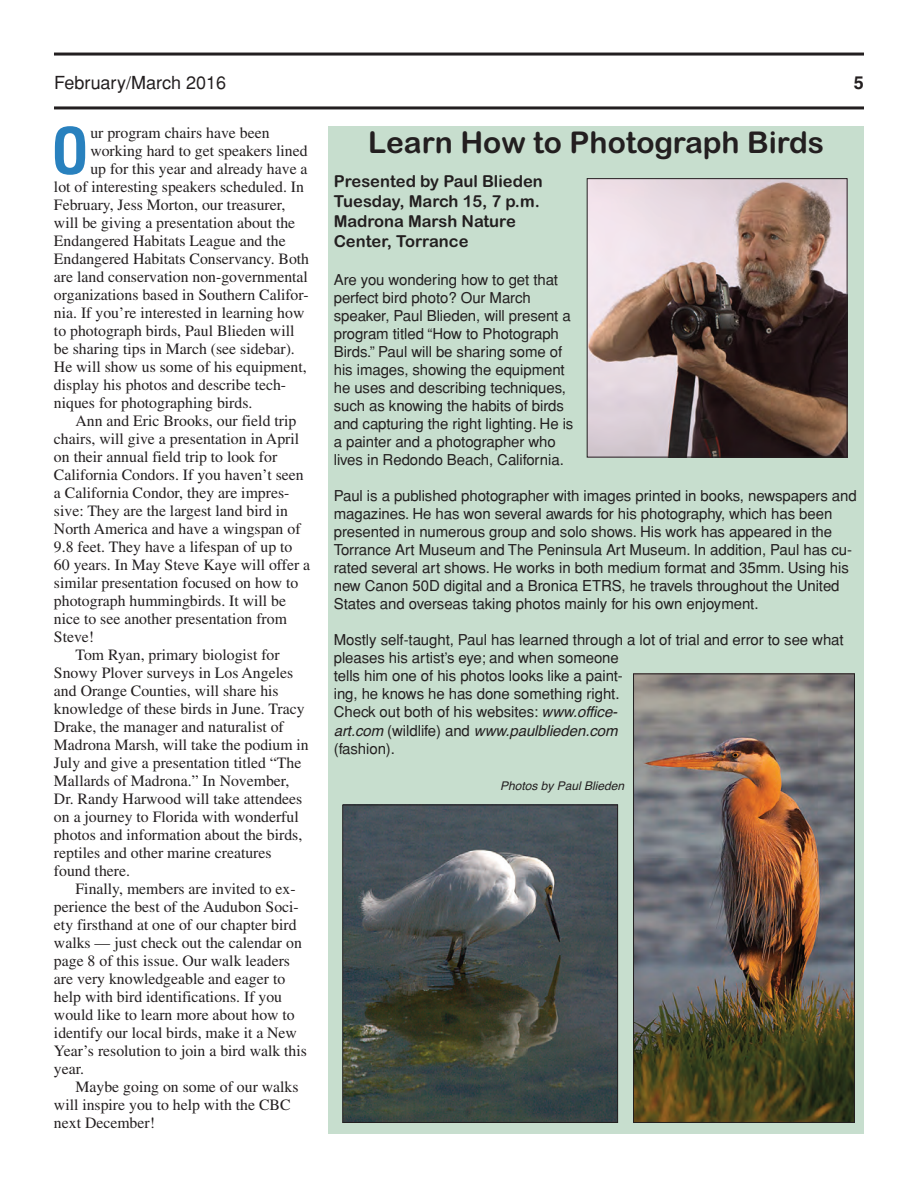
<style>
.page{position:relative;width:918px;height:1188px;background:#fff}
.page>*{position:absolute;margin:0;border:0;box-sizing:border-box;transform-origin:0 0}
.t1{font:700 condensed 61.8px "Helvetica";color:#2981be}
.t2{font:30px "Arial Rounded MT Bold";color:#231f20}
.t3{font:18px "Helvetica";color:#231f20}
.t4{font:18px "Helvetica Bold TT";color:#231f20}
.t5{font:16.5px/19.8px "Arial Rounded MT Bold";color:#231f20}
.t6{font:15.75px "Times";color:#231f20}
.t7{font:15px/18px "Helvetica";letter-spacing:-.005em;color:#231f20}
.t8{font:15px "Helvetica Oblique TT";letter-spacing:-.005em;color:#231f20}
.t9{font:12px "Helvetica Oblique TT";color:#231f20}
.s1{font-family:"Helvetica Oblique TT"}
.s2{font-family:"Helvetica"}
</style>
<div class="page">
<hr style="left:54px;top:53px;width:810px;height:3px;background:#231f20">
<hr style="left:54px;top:106px;width:810px;height:3px;background:#231f20">
<div style="left:328px;top:126px;width:536px;height:1008px;background:#c7dece"></div>
<img style="left:344px;top:807px;width:272px;height:314px">
<div style="left:342px;top:805px;width:276px;height:318px;border:1px solid #231f20"></div>
<img style="left:589px;top:180px;width:257px;height:276px">
<div style="left:587px;top:178px;width:261px;height:280px;border:1px solid #231f20"></div>
<img style="left:635px;top:676px;width:218px;height:445px">
<div style="left:633px;top:674px;width:222px;height:449px;border:1px solid #231f20"></div>
<p class="t3" style="left:54px;top:72px;width:174px">February/March 2016</p>
<p class="t4" style="left:854px;top:72px;width:12px">5</p>
<h1 class="t1" style="left:51px;top:116px;width:39px">O</h1>
<p class="t6" style="left:90px;top:127px;width:181px">ur program chairs have been</p>
<h2 class="t2" style="left:368px;top:126px;width:458px">Learn How to Photograph Birds</h2>
<p class="t5" style="left:334px;top:172px;width:211px">Presented by Paul Blieden<br>Tuesday, March 15, 7 p.m.<br>Madrona Marsh Nature<br>Center, Torrance</p>
<p class="t7" style="left:334px;top:271px;width:241px">Are you wondering how to get that perfect bird photo? Our March speaker, Paul Blieden, will present a program titled “How to Photograph Birds.” Paul will be sharing some of his images, showing the equipment he uses and describing techniques, such as knowing the habits of birds and capturing the right lighting. He is a painter and a photographer who lives in Redondo Beach, California.</p>
<p class="t7" style="left:334px;top:487px;width:525px">Paul is a published photographer with images printed in books, newspapers and magazines. He has won several awards for his photography, which has been presented in numerous group and solo shows. His work has appeared in the Torrance Art Museum and The Peninsula Art Museum. In addition, Paul has cu&shy;rated several art shows. He works in both medium format and 35mm. Using his new Canon 50D digital and a Bronica ETRS, he travels throughout the United States and overseas taking photos mainly for his own enjoyment.</p>
<p class="t7" style="left:334px;top:631px;width:511px">Mostly self-taught, Paul has learned through a lot of trial and error to see what pleases his artist’s eye; and when someone<br>tells him one of his photos looks like a paint-<br>ing, he knows he has done something right.<br>Check out both of his websites: <span class="s1">www.office-</span></p>
<p class="t8" style="left:334px;top:722px;width:285px">art.com <span class="s2">(wildlife) and</span> www.paulblieden.com</p>
<p class="t7" style="left:334px;top:740px;width:63px">(fashion).</p>
<p class="t9" style="left:500px;top:779px;width:126px">Photos by Paul Blieden</p>
<p class="t6" style="left:90px;top:145px;width:219px">working hard to get speakers lined</p>
<p class="t6" style="left:90px;top:163px;width:219px">up for this year and already have a</p>
<p class="t6" style="left:54px;top:181px;width:252px">lot of interesting speakers scheduled. In</p>
<p class="t6" style="left:54px;top:199px;width:233px">February, Jess Morton, our treasurer,</p>
<p class="t6" style="left:54px;top:217px;width:243px">will be giving a presentation about the</p>
<p class="t6" style="left:54px;top:235px;width:233px">Endangered Habitats League and the</p>
<p class="t6" style="left:54px;top:253px;width:257px">Endangered Habitats Conservancy. Both</p>
<p class="t6" style="left:54px;top:271px;width:255px">are land conservation non-governmental</p>
<p class="t6" style="left:54px;top:289px;width:256px">organizations based in Southern Califor-</p>
<p class="t6" style="left:54px;top:307px;width:252px">nia. If you’re interested in learning how</p>
<p class="t6" style="left:54px;top:325px;width:242px">to photograph birds, Paul Blieden will</p>
<p class="t6" style="left:54px;top:343px;width:242px">be sharing tips in March (see sidebar).</p>
<p class="t6" style="left:54px;top:361px;width:254px">He will show us some of his equipment,</p>
<p class="t6" style="left:54px;top:379px;width:234px">display his photos and describe tech-</p>
<p class="t6" style="left:54px;top:397px;width:200px">niques for photographing birds.</p>
<p class="t6" style="left:76px;top:415px;width:222px">Ann and Eric Brooks, our field trip</p>
<p class="t6" style="left:54px;top:433px;width:247px">chairs, will give a presentation in April</p>
<p class="t6" style="left:54px;top:451px;width:225px">on their annual field trip to look for</p>
<p class="t6" style="left:54px;top:469px;width:251px">California Condors. If you haven’t seen</p>
<p class="t6" style="left:54px;top:487px;width:237px">a California Condor, they are impres-</p>
<p class="t6" style="left:54px;top:505px;width:236px">sive: They are the largest land bird in</p>
<p class="t6" style="left:54px;top:523px;width:248px">North America and have a wingspan of</p>
<p class="t6" style="left:54px;top:541px;width:240px">9.8 feet. They have a lifespan of up to</p>
<p class="t6" style="left:54px;top:559px;width:258px">60 years. In May Steve Kaye will offer a</p>
<p class="t6" style="left:54px;top:577px;width:246px">similar presentation focused on how to</p>
<p class="t6" style="left:54px;top:595px;width:234px">photograph hummingbirds. It will be</p>
<p class="t6" style="left:54px;top:613px;width:234px">nice to see another presentation from</p>
<p class="t6" style="left:54px;top:631px;width:42px">Steve!</p>
<p class="t6" style="left:76px;top:649px;width:206px">Tom Ryan, primary biologist for</p>
<p class="t6" style="left:54px;top:667px;width:241px">Snowy Plover surveys in Los Angeles</p>
<p class="t6" style="left:54px;top:685px;width:226px">and Orange Counties, will share his</p>
<p class="t6" style="left:54px;top:703px;width:252px">knowledge of these birds in June. Tracy</p>
<p class="t6" style="left:54px;top:721px;width:231px">Drake, the manager and naturalist of</p>
<p class="t6" style="left:54px;top:739px;width:256px">Madrona Marsh, will take the podium in</p>
<p class="t6" style="left:54px;top:757px;width:249px">July and give a presentation titled “The</p>
<p class="t6" style="left:54px;top:775px;width:237px">Mallards of Madrona.” In November,</p>
<p class="t6" style="left:54px;top:793px;width:250px">Dr. Randy Harwood will take attendees</p>
<p class="t6" style="left:54px;top:811px;width:246px">on a journey to Florida with wonderful</p>
<p class="t6" style="left:54px;top:829px;width:250px">photos and information about the birds,</p>
<p class="t6" style="left:54px;top:847px;width:219px">reptiles and other marine creatures</p>
<p class="t6" style="left:54px;top:865px;width:78px">found there.</p>
<p class="t6" style="left:76px;top:883px;width:222px">Finally, members are invited to ex-</p>
<p class="t6" style="left:54px;top:901px;width:246px">perience the best of the Audubon Soci-</p>
<p class="t6" style="left:54px;top:919px;width:244px">ety firsthand at one of our chapter bird</p>
<p class="t6" style="left:54px;top:937px;width:249px">walks — just check out the calendar on</p>
<p class="t6" style="left:54px;top:955px;width:238px">page 8 of this issue. Our walk leaders</p>
<p class="t6" style="left:54px;top:973px;width:233px">are very knowledgeable and eager to</p>
<p class="t6" style="left:54px;top:991px;width:230px">help with bird identifications. If you</p>
<p class="t6" style="left:54px;top:1009px;width:242px">would like to learn more about how to</p>
<p class="t6" style="left:54px;top:1027px;width:245px">identify our local birds, make it a New</p>
<p class="t6" style="left:54px;top:1045px;width:254px">Year’s resolution to join a bird walk this</p>
<p class="t6" style="left:54px;top:1063px;width:32px">year.</p>
<p class="t6" style="left:76px;top:1081px;width:225px">Maybe going on some of our walks</p>
<p class="t6" style="left:54px;top:1099px;width:238px">will inspire you to help with the CBC</p>
<p class="t6" style="left:54px;top:1117px;width:102px">next December!</p>
</div>
